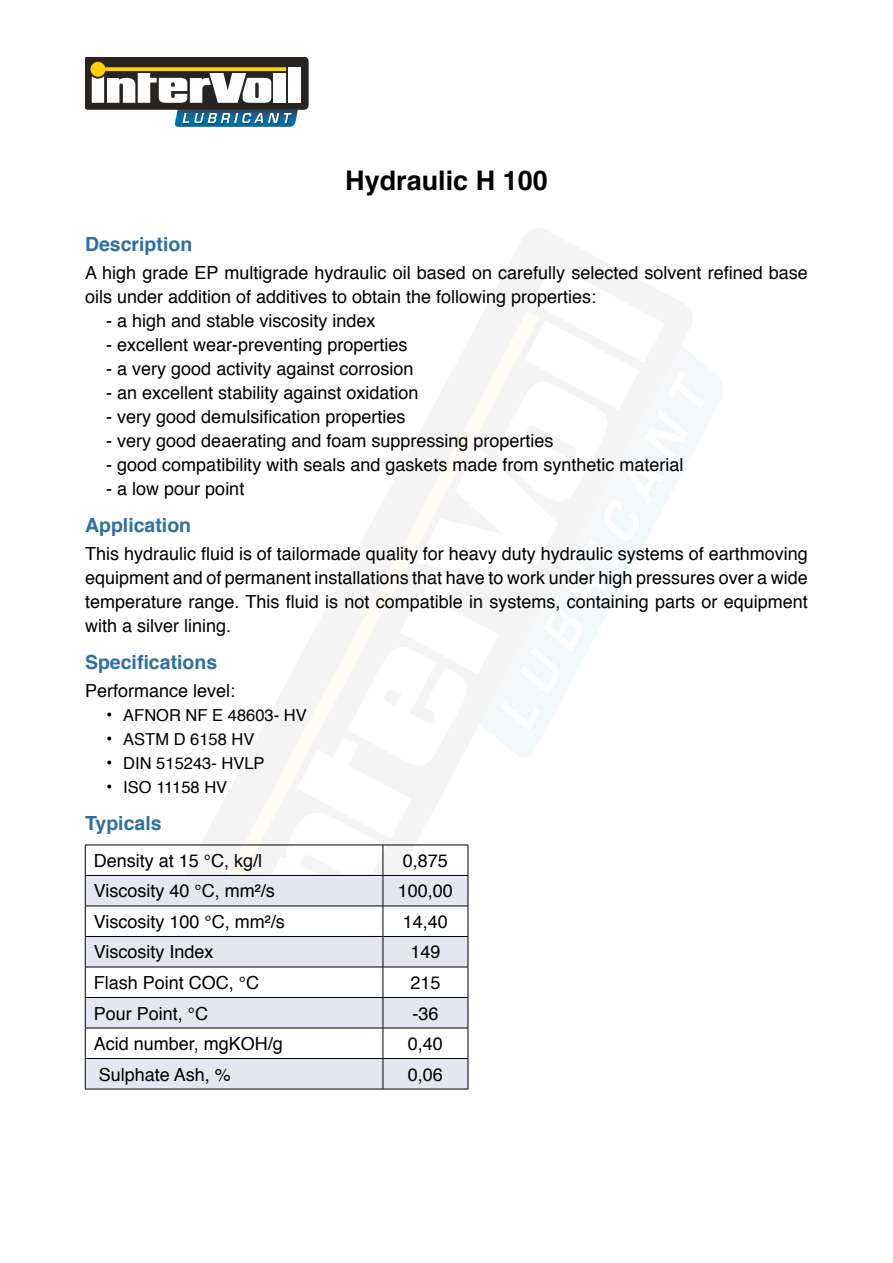
<style>
.page{position:relative;width:893px;height:1263px;background:#fff}
.page>*{position:absolute;margin:0;border:0;box-sizing:border-box;transform-origin:0 0}
.t1{font:700 27px "Helvetica";color:#000}
.t2{font:700 19.5px "Helvetica";color:#2e6fa2}
.t3{font:18px/24px "Helvetica";color:#000}
.t4{font:16.5px "Helvetica";color:#000}
.s1{font-size:18px}
</style>
<div class="page">
<svg style="left:85px;top:57px;width:224px;height:70px"></svg>
<svg style="left:695px;top:370px;width:9px;height:78px"></svg>
<svg style="left:510px;top:229px;width:185px;height:278px"></svg>
<div style="left:86px;top:1059px;width:382px;height:30px;background:#e4e7f1"></div>
<svg style="left:85px;top:264px;width:579px;height:794px"></svg>
<hr style="left:85px;top:845px;width:298px;height:1px;background:#000">
<hr style="left:85px;top:845px;width:1px;height:30px;background:#000">
<hr style="left:383px;top:845px;width:85px;height:1px;background:#000">
<hr style="left:383px;top:845px;width:1px;height:30px;background:#000">
<hr style="left:468px;top:845px;width:1px;height:30px;background:#000">
<hr style="left:85px;top:875px;width:298px;height:1px;background:#000">
<hr style="left:85px;top:876px;width:1px;height:30px;background:#000">
<hr style="left:383px;top:875px;width:85px;height:1px;background:#000">
<hr style="left:383px;top:876px;width:1px;height:30px;background:#000">
<hr style="left:468px;top:876px;width:1px;height:30px;background:#000">
<hr style="left:85px;top:906px;width:298px;height:1px;background:#000">
<hr style="left:85px;top:906px;width:1px;height:30px;background:#000">
<hr style="left:383px;top:906px;width:85px;height:1px;background:#000">
<hr style="left:383px;top:906px;width:1px;height:30px;background:#000">
<hr style="left:468px;top:906px;width:1px;height:30px;background:#000">
<hr style="left:85px;top:936px;width:298px;height:1px;background:#000">
<hr style="left:85px;top:937px;width:1px;height:30px;background:#000">
<hr style="left:383px;top:936px;width:85px;height:1px;background:#000">
<hr style="left:383px;top:937px;width:1px;height:30px;background:#000">
<hr style="left:468px;top:937px;width:1px;height:30px;background:#000">
<hr style="left:85px;top:967px;width:298px;height:1px;background:#000">
<hr style="left:85px;top:967px;width:1px;height:30px;background:#000">
<hr style="left:383px;top:967px;width:85px;height:1px;background:#000">
<hr style="left:383px;top:967px;width:1px;height:30px;background:#000">
<hr style="left:468px;top:967px;width:1px;height:30px;background:#000">
<hr style="left:85px;top:997px;width:298px;height:1px;background:#000">
<hr style="left:85px;top:998px;width:1px;height:30px;background:#000">
<hr style="left:383px;top:997px;width:85px;height:1px;background:#000">
<hr style="left:383px;top:998px;width:1px;height:30px;background:#000">
<hr style="left:468px;top:998px;width:1px;height:30px;background:#000">
<hr style="left:85px;top:1028px;width:298px;height:1px;background:#000">
<hr style="left:85px;top:1028px;width:1px;height:30px;background:#000">
<hr style="left:383px;top:1028px;width:85px;height:1px;background:#000">
<hr style="left:383px;top:1028px;width:1px;height:30px;background:#000">
<hr style="left:468px;top:1028px;width:1px;height:30px;background:#000">
<hr style="left:85px;top:1058px;width:298px;height:1px;background:#000">
<hr style="left:85px;top:1059px;width:1px;height:30px;background:#000">
<hr style="left:383px;top:1058px;width:85px;height:1px;background:#000">
<hr style="left:383px;top:1059px;width:1px;height:30px;background:#000">
<hr style="left:468px;top:1059px;width:1px;height:30px;background:#000">
<hr style="left:85px;top:1089px;width:298px;height:1px;background:#000">
<hr style="left:383px;top:1089px;width:85px;height:1px;background:#000">
<h1 class="t1" style="left:345px;top:159px;width:204px">Hydraulic H 100</h1>
<p class="t2" style="left:85px;top:228px;width:109px">Description</p>
<p class="t3" style="left:85px;top:262px;width:724px">A high grade EP multigrade hydraulic oil based on carefully selected solvent refined base oils under addition of additives to obtain the following properties:</p>
<p class="t3" style="left:106px;top:310px;width:271px">- a high and stable viscosity index</p>
<p class="t3" style="left:106px;top:334px;width:303px">- excellent wear-preventing properties</p>
<p class="t3" style="left:106px;top:358px;width:309px">- a very good activity against corrosion</p>
<p class="t3" style="left:106px;top:382px;width:314px">- an excellent stability against oxidation</p>
<p class="t3" style="left:106px;top:406px;width:301px">- very good demulsification properties</p>
<p class="t3" style="left:106px;top:430px;width:449px">- very good deaerating and foam suppressing properties</p>
<p class="t3" style="left:106px;top:454px;width:579px">- good compatibility with seals and gaskets made from synthetic material</p>
<p class="t3" style="left:106px;top:478px;width:140px">- a low pour point</p>
<p class="t2" style="left:85px;top:509px;width:108px">Application</p>
<p class="t3" style="left:85px;top:543px;width:724px;text-align:justify">This hydraulic fluid is of tailormade quality for heavy duty hydraulic systems of earthmoving equipment and of permanent installations that have to work under high pressures over a wide temperature range. This fluid is not compatible in systems, containing parts or equipment with a silver lining.</p>
<p class="t2" style="left:85px;top:647px;width:134px">Specifications</p>
<p class="t3" style="left:85px;top:680px;width:152px">Performance level:</p>
<p class="t4" style="left:106px;top:703px;width:202px"><span class="s1">•</span> AFNOR NF E 48603- HV</p>
<p class="t4" style="left:106px;top:727px;width:150px"><span class="s1">•</span> ASTM D 6158 HV</p>
<p class="t4" style="left:106px;top:751px;width:160px"><span class="s1">•</span> DIN 515243- HVLP</p>
<p class="t4" style="left:106px;top:775px;width:122px"><span class="s1">•</span> ISO 11158 HV</p>
<p class="t2" style="left:85px;top:808px;width:78px">Typicals</p>
<p class="t3" style="left:94px;top:849px;width:170px">Density at 15 °C, kg/l</p>
<p class="t3" style="left:403px;top:849px;width:47px">0,875</p>
<p class="t3" style="left:94px;top:880px;width:182px">Viscosity 40 °C, mm²/s</p>
<p class="t3" style="left:398px;top:880px;width:57px">100,00</p>
<p class="t3" style="left:94px;top:910px;width:192px">Viscosity 100 °C, mm²/s</p>
<p class="t3" style="left:403px;top:910px;width:47px">14,40</p>
<p class="t3" style="left:94px;top:941px;width:121px">Viscosity Index</p>
<p class="t3" style="left:410px;top:941px;width:32px">149</p>
<p class="t3" style="left:94px;top:971px;width:167px">Flash Point COC, °C</p>
<p class="t3" style="left:410px;top:971px;width:32px">215</p>
<p class="t3" style="left:94px;top:1002px;width:116px">Pour Point, °C</p>
<p class="t3" style="left:412px;top:1002px;width:28px">-36</p>
<p class="t3" style="left:94px;top:1032px;width:191px">Acid number, mgKOH/g</p>
<p class="t3" style="left:408px;top:1032px;width:37px">0,40</p>
<p class="t3" style="left:99px;top:1063px;width:134px">Sulphate Ash, %</p>
<p class="t3" style="left:408px;top:1063px;width:37px">0,06</p>
</div>
